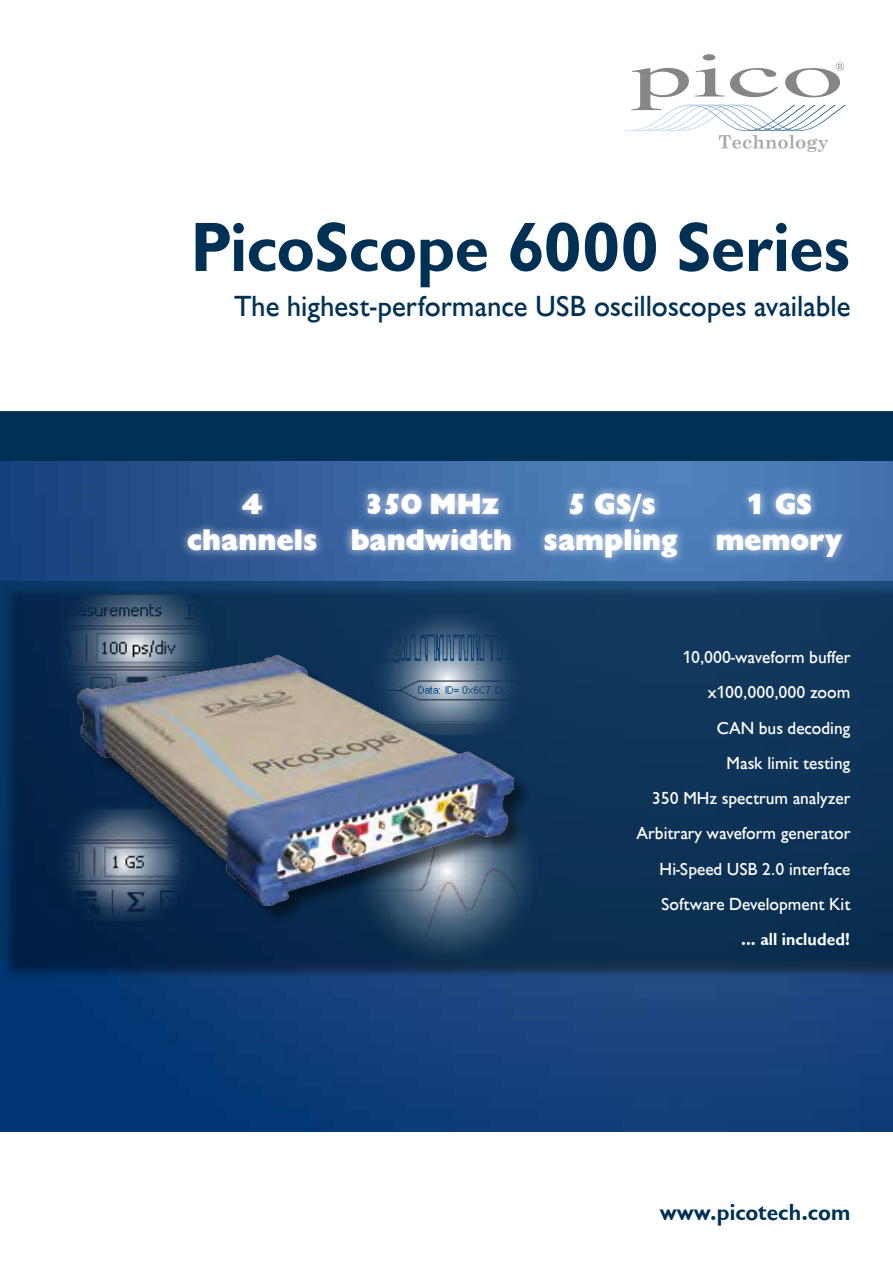
<style>
.page{position:relative;width:893px;height:1263px;background:#fff}
.page>*{position:absolute;margin:0;border:0;box-sizing:border-box;transform-origin:0 0}
.t1{font:700 72px "Chantilly";letter-spacing:-.01em;color:#003155}
.t2{font:500 30px "Chantilly";color:#003155}
.t3{font:30px/36px "Chantilly Xbold";letter-spacing:.005em;color:#fff;text-align:center}
.t4{font:700 24px "Chantilly";color:#003155}
.t5{font:500 18px/35.2px "Chantilly";color:#fff;text-align:right}
.t6{font:700 18px "Chantilly";color:#fff}
</style>
<div class="page">
<div style="left:0;top:411px;width:893px;height:51px;background:#003155"></div>
<svg style="left:624px;top:54px;width:222px;height:98px"></svg>
<img style="left:0;top:462px;width:893px;height:669px">
<div style="left:2px;top:583px;width:891px;height:397px;background:#000;opacity:.41"></div>
<svg style="left:0;top:581px;width:893px;height:380px;background:#0c3256"></svg>
<div style="left:535px;top:483px;width:151px;height:83px;background:#fff;opacity:.75"></div>
<div style="left:342px;top:483px;width:178px;height:76px;background:#fff;opacity:.75"></div>
<div style="left:707px;top:483px;width:144px;height:82px;background:#fff;opacity:.75"></div>
<div style="left:178px;top:484px;width:147px;height:75px;background:#fff;opacity:.75"></div>
<img style="left:328px;top:780px;width:238px;height:182px">
<img style="left:52px;top:580px;width:166px;height:135px">
<img style="left:41px;top:794px;width:167px;height:135px">
<img style="left:342px;top:613px;width:211px;height:124px">
<div style="left:78px;top:657px;width:454px;height:267px;background:#000;opacity:.5"></div>
<img style="left:77px;top:656px;width:437px;height:249px">
<h1 class="t1" style="left:191px;top:206px;width:661px">PicoScope 6000 Series</h1>
<h2 class="t2" style="left:234px;top:290px;width:618px">The highest-performance USB oscilloscopes available</h2>
<h2 class="t3" style="left:187px;top:486px;width:132px">4 channels</h2>
<h2 class="t3" style="left:351px;top:486px;width:163px">350 MHz bandwidth</h2>
<h2 class="t3" style="left:716px;top:486px;width:128px">1 GS memory</h2>
<h2 class="t3" style="left:544px;top:486px;width:135px">5 GS/s sampling</h2>
<p class="t5" style="left:636px;top:640px;width:215px">10,000-waveform buffer x100,000,000 zoom<br>CAN bus decoding<br>Mask limit testing<br>350 MHz spectrum analyzer<br>Arbitrary waveform generator<br>Hi-Speed USB 2.0 interface<br>Software Development Kit</p>
<p class="t6" style="left:741px;top:929px;width:111px">... all included!</p>
<h3 class="t4" style="left:660px;top:1199px;width:192px">www.picotech.com</h3>
</div>
